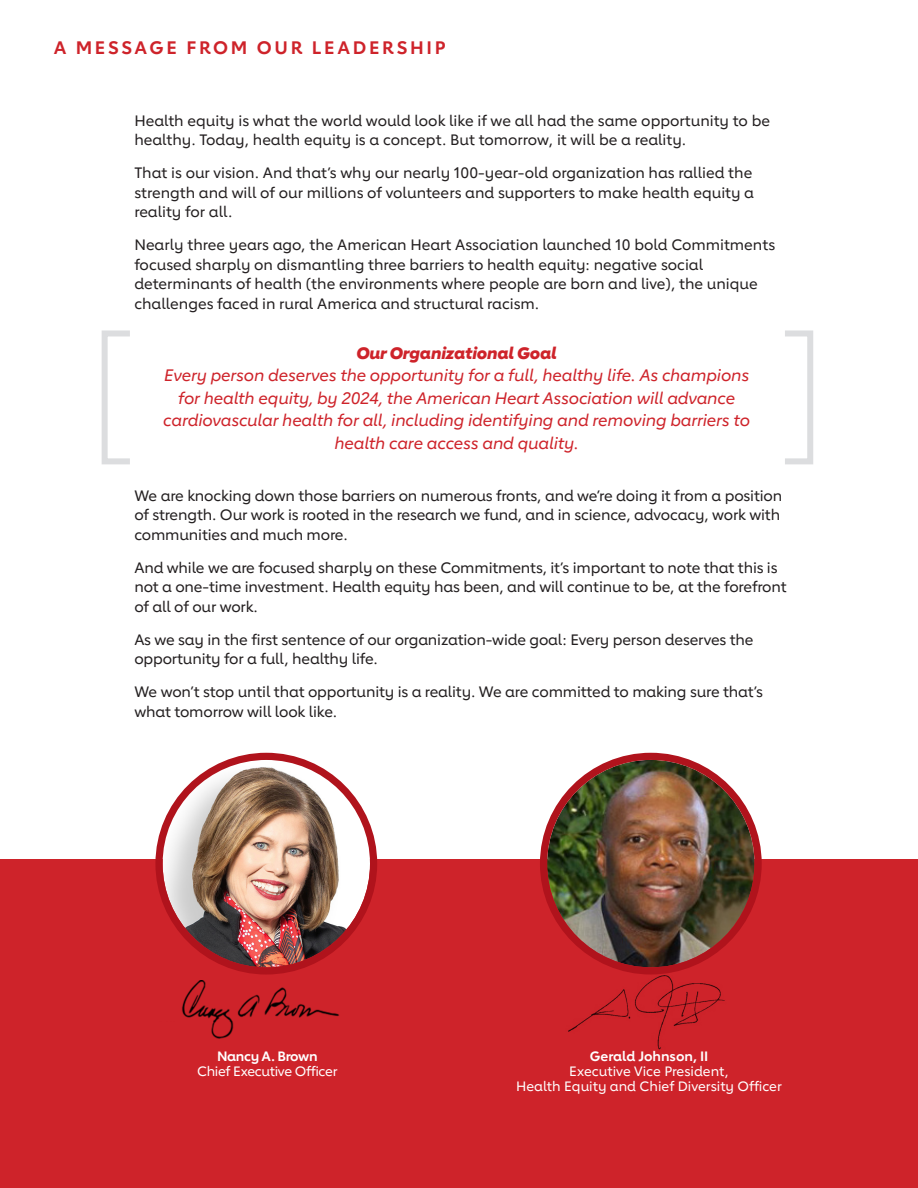
<style>
.page{position:relative;width:918px;height:1188px;background:#fff}
.page>*{position:absolute;margin:0;border:0;box-sizing:border-box;transform-origin:0 0}
.H2_-_Section_Titles_-_Red{font:700 18px "Lub Dub";letter-spacing:.15em;color:#ce232a}
.t1{font:italic 500 16.5px/22.5px "Lub Dub";letter-spacing:-.01em;color:#ce232a;text-align:center}
.t2{font:500 15px/19.5px "Lub Dub";letter-spacing:-.01em;color:#231f20}
.t3{font:500 13.5px/15px "Lub Dub";color:#fff;text-align:center}
.t4{font:500 13.5px/15px "Lub Dub";letter-spacing:-.025em;color:#fff;text-align:center}
.s1{font-weight:800}
.s2{font-weight:700}
</style>
<div class="page">
<div style="left:0;top:860px;width:918px;height:328px;background:#ce232a"></div>
<img style="left:182px;top:981px;width:158px;height:58px">
<img style="left:163px;top:760px;width:207px;height:207px;border-radius:104px">
<div style="left:155px;top:753px;width:222px;height:222px;border:7px solid #b0131c;border-radius:50%"></div>
<img style="left:568px;top:975px;width:157px;height:75px">
<img style="left:547px;top:760px;width:208px;height:207px;border-radius:104px">
<div style="left:540px;top:753px;width:222px;height:222px;border:7px solid #b0131c;border-radius:50%"></div>
<div style="left:102px;top:330px;width:31px;height:134px;border:6px solid #dcdddf"></div>
<div style="left:782px;top:330px;width:31px;height:134px;border:6px solid #dcdddf"></div>
<h2 class="H2_-_Section_Titles_-_Red" style="left:54px;top:37px;width:393px">A MESSAGE FROM OUR LEADERSHIP</h2>
<p class="t2" style="left:134px;top:111px;width:637px">Health equity is what the world would look like if we all had the same opportunity to be healthy. Today, health equity is a concept. But tomorrow, it will be a reality.</p>
<p class="t2" style="left:134px;top:163px;width:621px;text-align:justify">That is our vision. And that’s why our nearly 100-year-old organization has rallied the strength and will of our millions of volunteers and supporters to make health equity a reality for all.</p>
<p class="t2" style="left:134px;top:235px;width:642px">Nearly three years ago, the American Heart Association launched 10 bold Commitments focused sharply on dismantling three barriers to health equity: negative social determinants of health (the environments where people are born and live), the unique challenges faced in rural America and structural racism.</p>
<p class="t1" style="left:163px;top:342px;width:588px"><span class="s1">Our Organizational Goal<br></span>Every person deserves the opportunity for a full, healthy life. As champions for health equity, by 2024, the American Heart Association will advance cardiovascular health for all, including identifying and removing barriers to health care access and quality.</p>
<p class="t2" style="left:134px;top:486px;width:649px">We are knocking down those barriers on numerous fronts, and we’re doing it from a position of strength. Our work is rooted in the research we fund, and in science, advocacy, work with communities and much more.</p>
<p class="t2" style="left:134px;top:558px;width:654px">And while we are focused sharply on these Commitments, it’s important to note that this is not a one-time investment. Health equity has been, and will continue to be, at the forefront of all of our work.</p>
<p class="t2" style="left:134px;top:630px;width:621px">As we say in the first sentence of our organization-wide goal: Every person deserves the opportunity for a full, healthy life.</p>
<p class="t2" style="left:134px;top:682px;width:630px">We won’t stop until that opportunity is a reality. We are committed to making sure that’s what tomorrow will look like.</p>
<p class="t4" style="left:197px;top:1049px;width:142px"><span class="s2">Nancy A. Brown<br></span>Chief Executive Officer</p>
<p class="t3" style="left:516px;top:1049px;width:267px"><span class="s2">Gerald Johnson, II<br></span>Executive Vice President,<br>Health Equity and Chief Diversity Officer</p>
</div>
